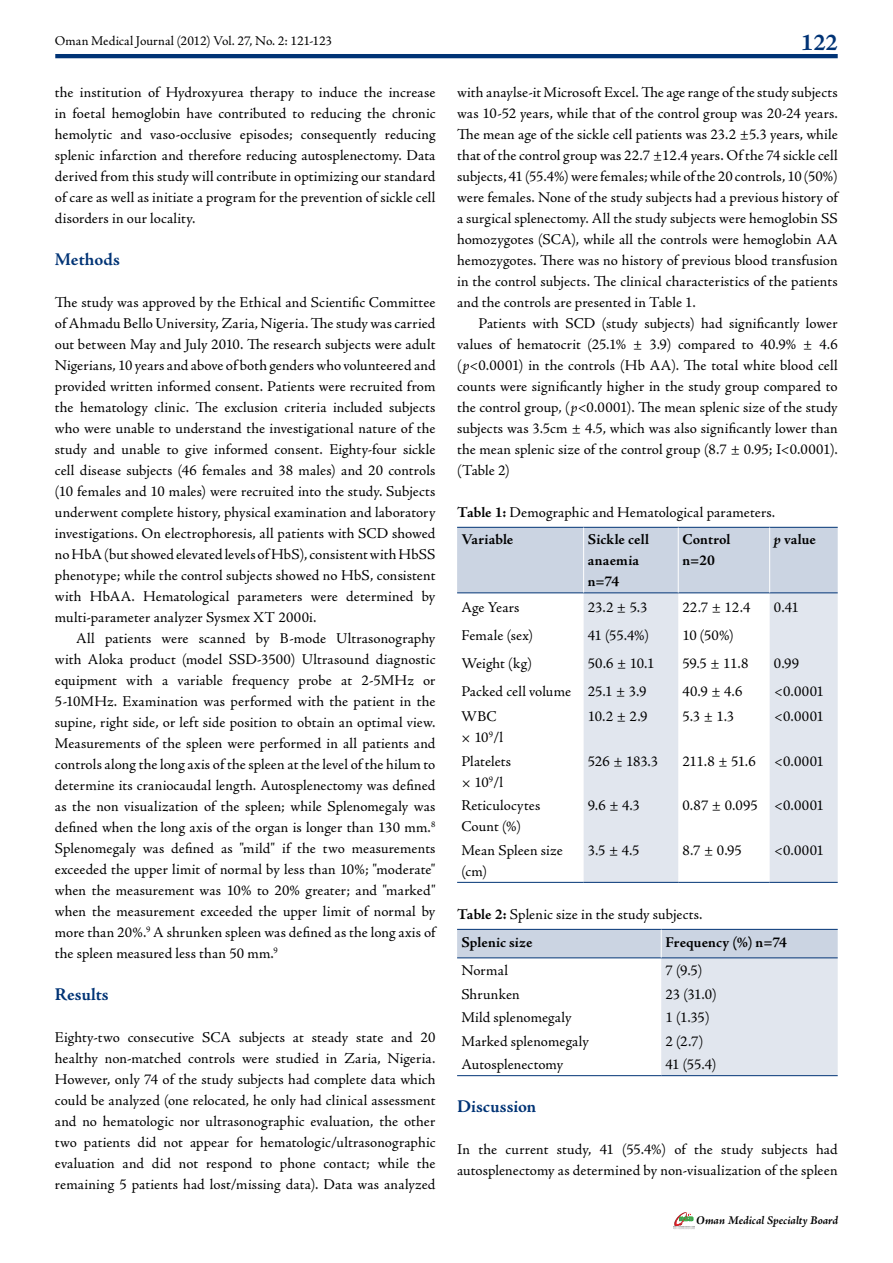
<style>
.page{position:relative;width:893px;height:1263px;background:#fff}
.page>*{position:absolute;margin:0;border:0;box-sizing:border-box;transform-origin:0 0}
.t1{font:700 24px "Adobe Jenson Pro";color:#003375}
.t2{font:700 18px "Adobe Jenson Pro";color:#003375}
.t3{font:15px/21px "Adobe Jenson Pro";letter-spacing:.005em;color:#000}
.t4{font:700 15px/21px "Adobe Jenson Pro";letter-spacing:.005em;color:#000}
.t5{font:15px "Adobe Jenson Pro";letter-spacing:-.02em;color:#000}
.t6{font:13.5px "Adobe Jenson Pro";letter-spacing:-.005em;color:#000}
.t7{font:italic 700 12px "Adobe Jenson Pro";letter-spacing:-.005em;color:#000}
.s1{font-style:italic}
.s2{font-weight:700}
</style>
<div class="page">
<hr style="left:55px;top:54px;width:783px;height:4px;background:#003375">
<svg style="left:674px;top:1212px;width:21px;height:17px"></svg>
<img style="left:674px;top:1226px;width:20px;height:2px">
<div style="left:457px;top:528px;width:381px;height:64px;background:#cbd4e2"></div>
<svg style="left:457px;top:593px;width:127px;height:289px"></svg>
<svg style="left:584px;top:593px;width:254px;height:289px;fill:#e1e6ee"></svg>
<hr style="left:457px;top:882px;width:127px;height:1px;background:#003375">
<hr style="left:584px;top:882px;width:94px;height:1px;background:#003375">
<hr style="left:678px;top:882px;width:92px;height:1px;background:#003375">
<hr style="left:770px;top:882px;width:68px;height:1px;background:#003375">
<hr style="left:457px;top:527px;width:127px;height:1px;background:#003375">
<hr style="left:584px;top:527px;width:94px;height:1px;background:#003375">
<hr style="left:678px;top:527px;width:92px;height:1px;background:#003375">
<hr style="left:770px;top:527px;width:68px;height:1px;background:#003375">
<hr style="left:457px;top:592px;width:127px;height:1px;background:#003375">
<hr style="left:584px;top:592px;width:94px;height:1px;background:#003375">
<hr style="left:678px;top:592px;width:92px;height:1px;background:#003375">
<hr style="left:770px;top:592px;width:68px;height:1px;background:#003375">
<hr style="left:583px;top:528px;width:1px;height:64px;background:#fff">
<hr style="left:678px;top:528px;width:1px;height:64px;background:#fff">
<hr style="left:769px;top:528px;width:1px;height:64px;background:#fff">
<svg style="left:457px;top:929px;width:381px;height:146px"></svg>
<hr style="left:457px;top:1075px;width:204px;height:1px;background:#003375">
<hr style="left:661px;top:1075px;width:177px;height:1px;background:#003375">
<p class="t6" style="left:55px;top:33px;width:279px">Oman Medical Journal (2012) Vol. 27, No. 2: 121-123</p>
<p class="t3" style="left:55px;top:82px;width:382px;text-align:justify">the institution of Hydroxyurea therapy to induce the increase in foetal hemoglobin have contributed to reducing the chronic hemolytic and vaso-occlusive episodes; consequently reducing splenic infarction and therefore reducing autosplenectomy. Data derived from this study will contribute in optimizing our standard of care as well as initiate a program for the prevention of sickle cell disorders in our locality.</p>
<p class="t2" style="left:55px;top:249px;width:66px">Methods</p>
<p class="t3" style="left:55px;top:292px;width:382px;text-align:justify">The study was approved by the Ethical and Scientific Committee of Ahmadu Bello University, Zaria, Nigeria. The study was carried out between May and July 2010. The research subjects were adult Nigerians, 10 years and above of both genders who volunteered and provided written informed consent. Patients were recruited from the hematology clinic. The exclusion criteria included subjects who were unable to understand the investigational nature of the study and unable to give informed consent. Eighty-four sickle cell disease subjects (46 females and 38 males) and 20 controls (10 females and 10 males) were recruited into the study. Subjects underwent complete history, physical examination and laboratory investigations. On electrophoresis, all patients with SCD showed no HbA (but showed elevated levels of HbS), consistent with HbSS phenotype; while the control subjects showed no HbS, consistent with HbAA. Hematological parameters were determined by multi-parameter analyzer Sysmex XT 2000i.</p>
<p class="t3" style="left:55px;top:628px;width:382px;text-align:justify;text-indent:21px">All patients were scanned by B-mode Ultrasonography with Aloka product (model SSD-3500) Ultrasound diagnostic equipment with a variable frequency probe at 2-5MHz or 5-10MHz. Examination was performed with the patient in the supine, right side, or left side position to obtain an optimal view.<br>Measurements of the spleen were performed in all patients and controls along the long axis of the spleen at the level of the hilum to determine its craniocaudal length. Autosplenectomy was defined as the non visualization of the spleen; while Splenomegaly was defined when the long axis of the organ is longer than 130 mm.<sup>8<br></sup>Splenomegaly was defined as "mild" if the two measurements exceeded the upper limit of normal by less than 10%; "moderate" when the measurement was 10% to 20% greater; and "marked" when the measurement exceeded the upper limit of normal by more than 20%.<sup>9</sup> A shrunken spleen was defined as the long axis of the spleen measured less than 50 mm.<sup>9</sup></p>
<p class="t2" style="left:55px;top:984px;width:55px">Results</p>
<p class="t3" style="left:55px;top:1027px;width:382px;text-align:justify">Eighty-two consecutive SCA subjects at steady state and 20 healthy non-matched controls were studied in Zaria, Nigeria.<br>However, only 74 of the study subjects had complete data which could be analyzed (one relocated, he only had clinical assessment and no hematologic nor ultrasonographic evaluation, the other two patients did not appear for hematologic/ultrasonographic evaluation and did not respond to phone contact; while the remaining 5 patients had lost/missing data). Data was analyzed</p>
<h1 class="t1" style="left:801px;top:29px;width:38px">122</h1>
<p class="t3" style="left:457px;top:82px;width:382px;text-align:justify">with anaylse-it Microsoft Excel. The age range of the study subjects was 10-52 years, while that of the control group was 20-24 years.<br>The mean age of the sickle cell patients was 23.2 ±5.3 years, while that of the control group was 22.7 ±12.4 years. Of the 74 sickle cell subjects, 41 (55.4%) were females; while of the 20 controls, 10 (50%) were females. None of the study subjects had a previous history of a surgical splenectomy. All the study subjects were hemoglobin SS homozygotes (SCA), while all the controls were hemoglobin AA hemozygotes. There was no history of previous blood transfusion in the control subjects. The clinical characteristics of the patients and the controls are presented in Table 1.</p>
<p class="t3" style="left:457px;top:313px;width:382px;text-align:justify;text-indent:21px">Patients with SCD (study subjects) had significantly lower values of hematocrit (25.1% ± 3.9) compared to 40.9% ± 4.6 (<span class="s1">p</span>&lt;0.0001) in the controls (Hb AA). The total white blood cell counts were significantly higher in the study group compared to the control group, (<span class="s1">p</span>&lt;0.0001). The mean splenic size of the study subjects was 3.5cm ± 4.5, which was also significantly lower than the mean splenic size of the control group (8.7 ± 0.95; I&lt;0.0001). (Table 2)</p>
<p class="t3" style="left:457px;top:498px;width:320px;line-height:27.8px"><span class="s2">Table 1:</span> Demographic and Hematological parameters.<br><span class="s2">Variable</span></p>
<p class="t4" style="left:588px;top:529px;width:63px">Sickle cell anaemia n=74</p>
<p class="t4" style="left:682px;top:529px;width:50px">Control n=20</p>
<p class="t4" style="left:774px;top:529px;width:44px"><span class="s1">p</span> value</p>
<p class="t3" style="left:461px;top:597px;width:60px">Age Years</p>
<p class="t3" style="left:588px;top:597px;width:61px">23.2 ± 5.3</p>
<p class="t3" style="left:682px;top:597px;width:69px">22.7 ± 12.4</p>
<p class="t3" style="left:774px;top:597px;width:26px">0.41</p>
<p class="t3" style="left:461px;top:625px;width:73px">Female (sex)</p>
<p class="t3" style="left:588px;top:625px;width:63px">41 (55.4%)</p>
<p class="t3" style="left:682px;top:625px;width:53px">10 (50%)</p>
<p class="t3" style="left:461px;top:653px;width:72px">Weight (kg)</p>
<p class="t3" style="left:588px;top:653px;width:68px">50.6 ± 10.1</p>
<p class="t3" style="left:682px;top:653px;width:68px">59.5 ± 11.8</p>
<p class="t3" style="left:774px;top:653px;width:27px">0.99</p>
<p class="t3" style="left:461px;top:681px;width:187px">Packed cell volume 25.1 ± 3.9</p>
<p class="t3" style="left:682px;top:681px;width:61px">40.9 ± 4.6</p>
<p class="t3" style="left:774px;top:681px;width:52px">&lt;0.0001</p>
<p class="t3" style="left:461px;top:706px;width:43px">WBC × 10<sup>9</sup>/l</p>
<p class="t3" style="left:588px;top:706px;width:61px">10.2 ± 2.9</p>
<p class="t3" style="left:682px;top:706px;width:53px">5.3 ± 1.3</p>
<p class="t3" style="left:774px;top:706px;width:52px">&lt;0.0001</p>
<p class="t3" style="left:461px;top:751px;width:51px">Platelets × 10<sup>9</sup>/l</p>
<p class="t3" style="left:588px;top:751px;width:72px">526 ± 183.3</p>
<p class="t5" style="left:682px;top:753px;width:143px">211.8 ± 51.6 &lt;0.0001</p>
<p class="t3" style="left:461px;top:795px;width:81px">Reticulocytes<br>Count (%)</p>
<p class="t3" style="left:588px;top:795px;width:54px">9.6 ± 4.3</p>
<p class="t3" style="left:682px;top:795px;width:143px">0.87 ± 0.095 &lt;0.0001</p>
<p class="t3" style="left:461px;top:840px;width:103px">Mean Spleen size (cm)</p>
<p class="t3" style="left:588px;top:840px;width:53px">3.5 ± 4.5</p>
<p class="t3" style="left:682px;top:840px;width:61px">8.7 ± 0.95</p>
<p class="t3" style="left:774px;top:840px;width:52px">&lt;0.0001</p>
<p class="t3" style="left:457px;top:900px;width:247px;line-height:27.8px"><span class="s2">Table 2:</span> Splenic size in the study subjects.<br><span class="s2">Splenic size</span></p>
<p class="t4" style="left:665px;top:932px;width:123px">Frequency (%) n=74</p>
<p class="t3" style="left:461px;top:960px;width:48px">Normal</p>
<p class="t3" style="left:665px;top:960px;width:39px">7 (9.5)</p>
<p class="t3" style="left:461px;top:984px;width:60px">Shrunken</p>
<p class="t3" style="left:665px;top:984px;width:53px">23 (31.0)</p>
<p class="t3" style="left:461px;top:1007px;width:112px">Mild splenomegaly</p>
<p class="t3" style="left:665px;top:1007px;width:46px">1 (1.35)</p>
<p class="t3" style="left:461px;top:1031px;width:129px">Marked splenomegaly</p>
<p class="t3" style="left:665px;top:1031px;width:40px">2 (2.7)</p>
<p class="t3" style="left:461px;top:1054px;width:103px">Autosplenectomy</p>
<p class="t3" style="left:665px;top:1054px;width:52px">41 (55.4)</p>
<p class="t2" style="left:457px;top:1096px;width:81px">Discussion</p>
<p class="t3" style="left:457px;top:1139px;width:382px">In the current study, 41 (55.4%) of the study subjects had autosplenectomy as determined by non-visualization of the spleen</p>
<p class="t7" style="left:696px;top:1214px;width:144px">Oman Medical Specialty Board</p>
</div>
